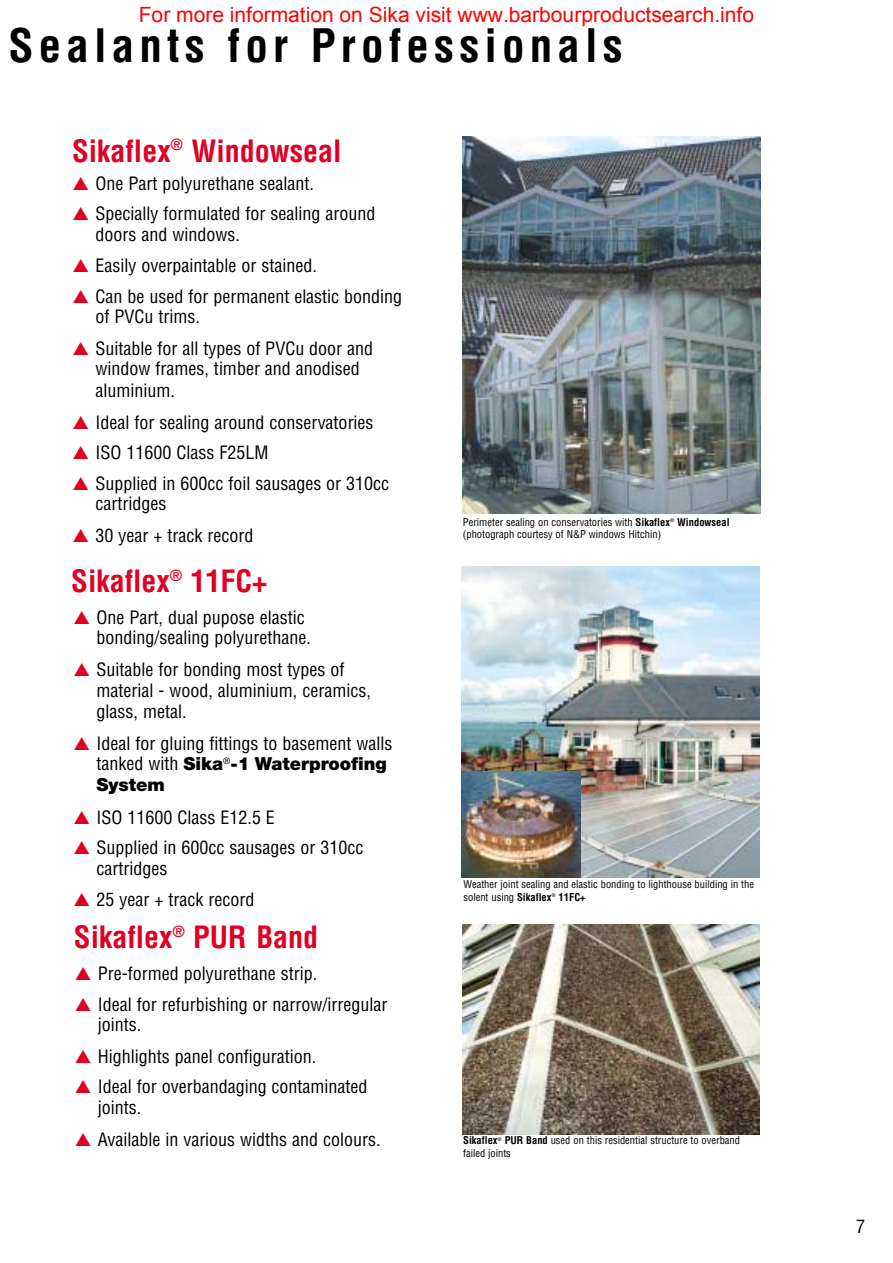
<style>
.page{position:relative;width:893px;height:1263px;background:#fff}
.page>*{position:absolute;margin:0;border:0;box-sizing:border-box;transform-origin:0 0}
.t1{font:700 condensed 45px "Helvetica";letter-spacing:.115em;color:#000}
.t2{font:700 condensed 30px "Helvetica";color:#df0023}
.t3{font:21px "Arial";color:#f00}
.t4{font:condensed 18px/20.5px "Helvetica";color:#000}
.t5{font:900 18px/21.1px "Helvetica Neue";color:#000}
.t6{font:condensed 10.5px/12.8px "Helvetica";color:#000}
.s1{font-family:"Monotype Sorts";font-stretch:normal;color:#df0023}
.s2{font-family:"Helvetica";font-weight:400;font-stretch:condensed}
.s3{font-weight:700}
</style>
<div class="page">
<img style="left:462px;top:136px;width:298px;height:378px">
<img style="left:461px;top:567px;width:298px;height:311px">
<img style="left:462px;top:925px;width:298px;height:209px">
<img style="left:461px;top:771px;width:119px;height:107px">
<p class="t3" style="left:139px;top:1px;width:617px">For more information on Sika visit www.barbourproductsearch.info</p>
<h1 class="t1" style="left:9px;top:29px;width:616px">Sealants for Professionals</h1>
<h2 class="t2" style="left:72px;top:139px;width:270px">Sikaflex<sup>®</sup> Windowseal</h2>
<p class="t4" style="left:73px;top:174px;width:242px"><span class="s1">▲</span> One Part polyurethane sealant.</p>
<p class="t4" style="left:96px;top:205px;width:281px;text-indent:-23px"><span class="s1">▲</span> Specially formulated for sealing around doors and windows.</p>
<p class="t4" style="left:73px;top:257px;width:245px"><span class="s1">▲</span> Easily overpaintable or stained.</p>
<p class="t4" style="left:96px;top:287px;width:308px;text-indent:-23px"><span class="s1">▲</span> Can be used for permanent elastic bonding of PVCu trims.</p>
<p class="t4" style="left:96px;top:339px;width:279px;line-height:21px;text-indent:-23px"><span class="s1">▲</span> Suitable for all types of PVCu door and window frames, timber and anodised aluminium.</p>
<p class="t4" style="left:73px;top:413px;width:302px"><span class="s1">▲</span> Ideal for sealing around conservatories</p>
<p class="t4" style="left:73px;top:444px;width:197px"><span class="s1">▲</span> ISO 11600 Class F25LM</p>
<p class="t4" style="left:96px;top:474px;width:295px;text-indent:-23px"><span class="s1">▲</span> Supplied in 600cc foil sausages or 310cc cartridges</p>
<p class="t4" style="left:73px;top:526px;width:182px"><span class="s1">▲</span> 30 year + track record</p>
<h2 class="t2" style="left:71px;top:569px;width:197px">Sikaflex<sup>®</sup> 11FC+</h2>
<p class="t4" style="left:97px;top:609px;width:216px;text-indent:-23px"><span class="s1">▲</span> One Part, dual pupose elastic bonding/sealing polyurethane.</p>
<p class="t4" style="left:97px;top:660px;width:276px;line-height:21px;text-indent:-23px"><span class="s1">▲</span> Suitable for bonding most types of material - wood, aluminium, ceramics, glass, metal.</p>
<p class="t4" style="left:74px;top:734px;width:320px"><span class="s1">▲</span> Ideal for gluing fittings to basement walls</p>
<p class="t5" style="left:97px;top:755px;width:292px"><span class="s2">tanked with</span> Sika<sup>®</sup>-1 Waterproofing<br>System</p>
<p class="t4" style="left:74px;top:808px;width:202px"><span class="s1">▲</span> ISO 11600 Class E12.5 E</p>
<p class="t4" style="left:97px;top:839px;width:268px;text-indent:-23px"><span class="s1">▲</span> Supplied in 600cc sausages or 310cc cartridges</p>
<p class="t4" style="left:74px;top:891px;width:182px"><span class="s1">▲</span> 25 year + track record</p>
<h2 class="t2" style="left:74px;top:926px;width:246px">Sikaflex<sup>®</sup> PUR Band</h2>
<p class="t4" style="left:75px;top:965px;width:243px"><span class="s1">▲</span> Pre-formed polyurethane strip.</p>
<p class="t4" style="left:98px;top:995px;width:291px;text-indent:-23px"><span class="s1">▲</span> Ideal for refurbishing or narrow/irregular joints.</p>
<p class="t4" style="left:75px;top:1048px;width:242px"><span class="s1">▲</span> Highlights panel configuration.</p>
<p class="t4" style="left:98px;top:1078px;width:271px;text-indent:-23px"><span class="s1">▲</span> Ideal for overbandaging contaminated joints.</p>
<p class="t4" style="left:75px;top:1130px;width:307px"><span class="s1">▲</span> Available in various widths and colours.</p>
<p class="t6" style="left:463px;top:516px;width:268px">Perimeter sealing on conservatories with <span class="s3">Sikaflex</span><sup>®</sup> <span class="s3">Windowseal </span>(photograph courtesy of N&amp;P windows Hitchin)</p>
<p class="t6" style="left:463px;top:879px;width:292px">Weather joint sealing and elastic bonding to lighthouse building in the solent using <span class="s3">Sikaflex</span><sup>®</sup> <span class="s3">11FC+</span></p>
<p class="t6" style="left:463px;top:1135px;width:278px"><span class="s3">Sikaflex</span><sup>®</sup> <span class="s3">PUR Band</span> used on this residential structure to overband failed joints</p>
<p class="t4" style="left:856px;top:1217px;width:10px">7</p>
</div>
